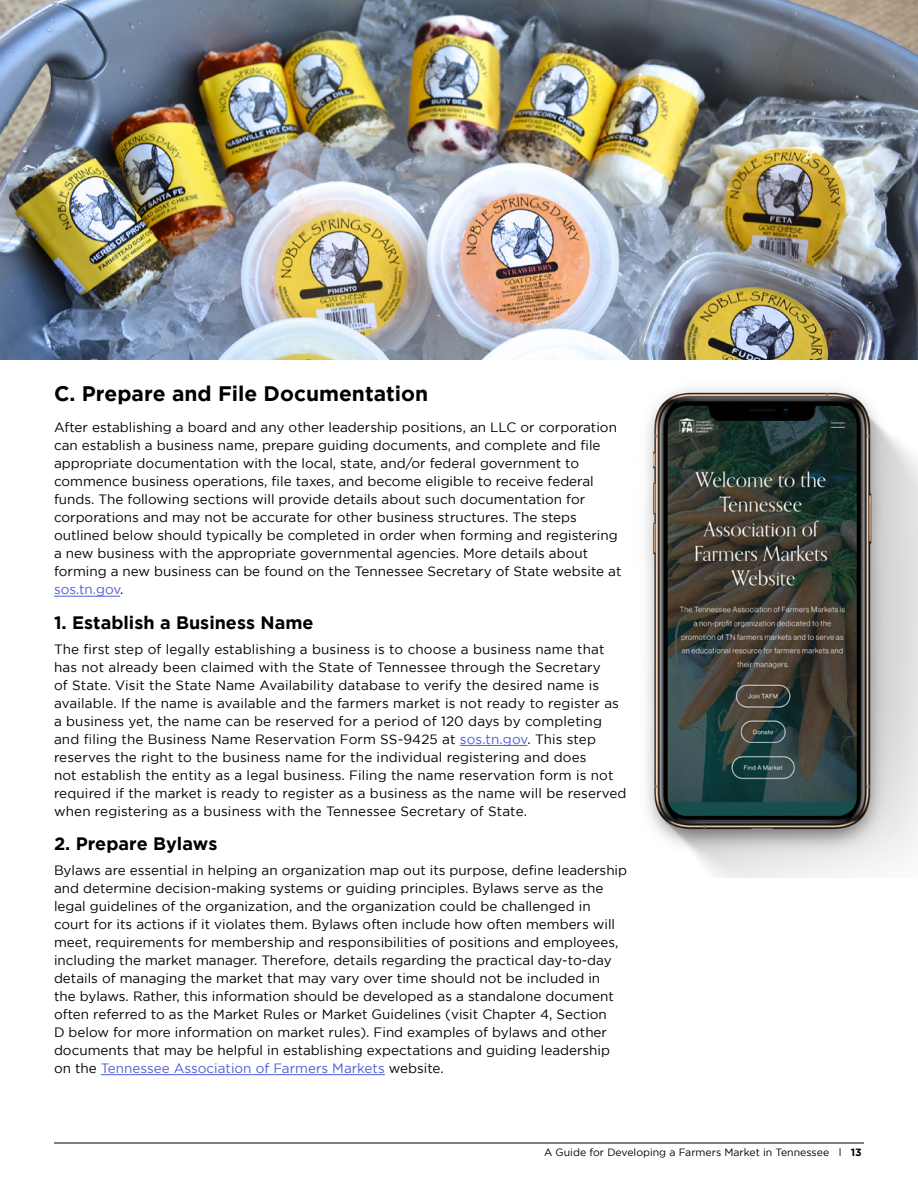
<style>
.page{position:relative;width:918px;height:1188px;background:#fff}
.page>*{position:absolute;margin:0;border:0;box-sizing:border-box;transform-origin:0 0}
.t1{font:700 21px "Gotham";color:#000}
.t2{font:700 18px "Gotham";color:#000}
.t3{font:13.5px/18px "Gotham";color:#000}
.t4{font:10.5px "Gotham";color:#000}
.s1{color:#4f5cd6}
.s2{font-weight:700}
</style>
<div class="page">
<hr style="left:54px;top:1143px;width:810px;height:1px;background:#000">
<hr style="left:54px;top:596px;width:66px;height:1px;background:#4f5cd6">
<hr style="left:460px;top:745px;width:67px;height:1px;background:#4f5cd6">
<hr style="left:101px;top:1074px;width:284px;height:1px;background:#4f5cd6">
<img style="left:0;top:0;width:918px;height:360px">
<img style="left:646px;top:388px;width:272px;height:490px">
<h1 class="t1" style="left:54px;top:381px;width:376px">C. Prepare and File Documentation</h1>
<p class="t3" style="left:54px;top:418px;width:569px">After establishing a board and any other leadership positions, an LLC or corporation can establish a business name, prepare guiding documents, and complete and file appropriate documentation with the local, state, and/or federal government to commence business operations, file taxes, and become eligible to receive federal funds. The following sections will provide details about such documentation for corporations and may not be accurate for other business structures. The steps outlined below should typically be completed in order when forming and registering a new business with the appropriate governmental agencies. More details about forming a new business can be found on the Tennessee Secretary of State website at <span class="s1">sos.tn.gov</span>.</p>
<h2 class="t2" style="left:54px;top:612px;width:261px">1. Establish a Business Name</h2>
<p class="t3" style="left:54px;top:640px;width:574px">The first step of legally establishing a business is to choose a business name that has not already been claimed with the State of Tennessee through the Secretary<br>of State. Visit the State Name Availability database to verify the desired name is available. If the name is available and the farmers market is not ready to register as a business yet, the name can be reserved for a period of 120 days by completing and filing the Business Name Reservation Form SS-9425 at <span class="s1">sos.tn.gov</span>. This step reserves the right to the business name for the individual registering and does<br>not establish the entity as a legal business. Filing the name reservation form is not required if the market is ready to register as a business as the name will be reserved when registering as a business with the Tennessee Secretary of State.</p>
<h2 class="t2" style="left:54px;top:833px;width:165px">2. Prepare Bylaws</h2>
<p class="t3" style="left:54px;top:861px;width:575px">Bylaws are essential in helping an organization map out its purpose, define leadership and determine decision-making systems or guiding principles. Bylaws serve as the legal guidelines of the organization, and the organization could be challenged in court for its actions if it violates them. Bylaws often include how often members will meet, requirements for membership and responsibilities of positions and employees, including the market manager. Therefore, details regarding the practical day-to-day details of managing the market that may vary over time should not be included in<br>the bylaws. Rather, this information should be developed as a standalone document often referred to as the Market Rules or Market Guidelines (visit Chapter 4, Section<br>D below for more information on market rules). Find examples of bylaws and other documents that may be helpful in establishing expectations and guiding leadership on the <span class="s1">Tennessee Association of Farmers Markets</span> website.</p>
<p class="t4" style="left:544px;top:1147px;width:319px">A Guide for Developing a Farmers Market in Tennessee l <span class="s2">13</span></p>
</div>
